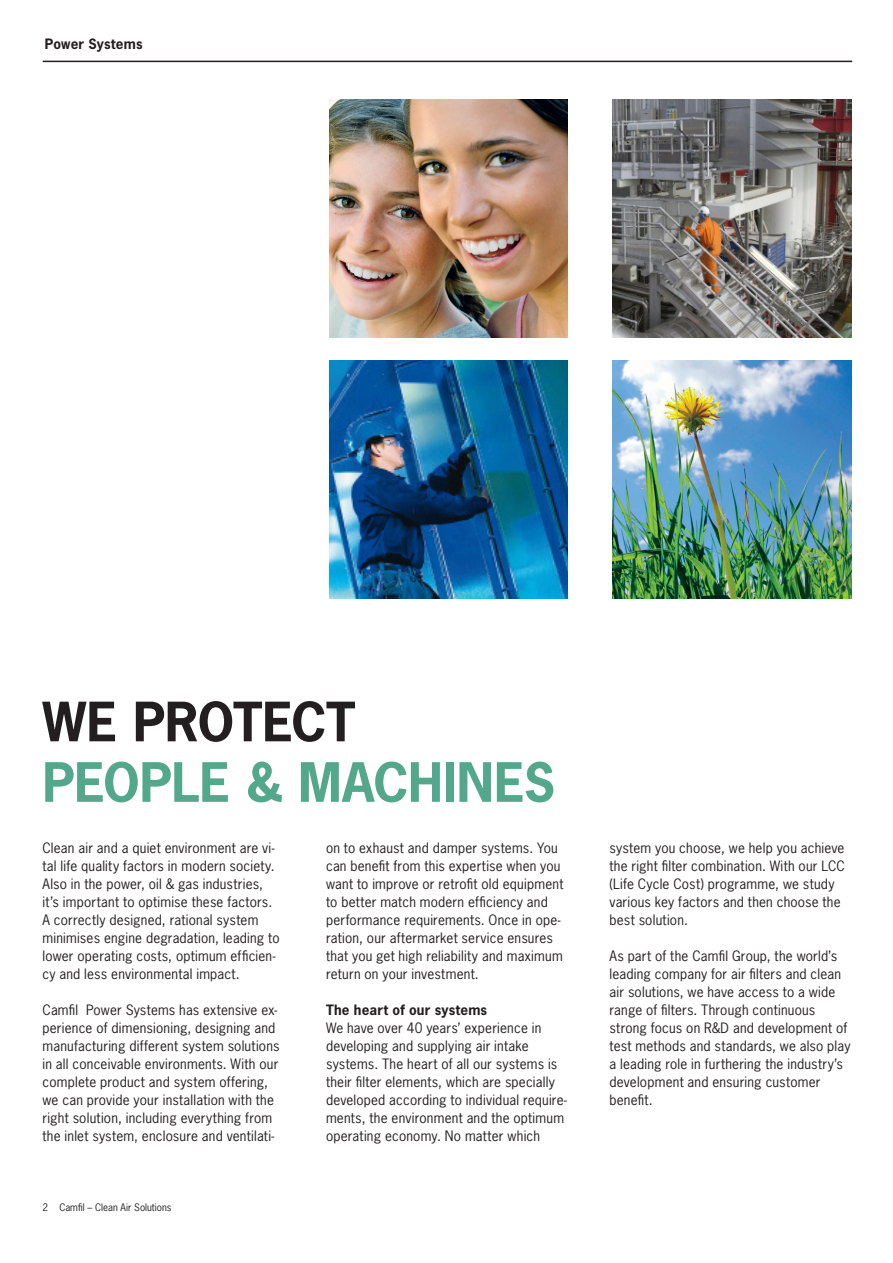
<style>
.page{position:relative;width:893px;height:1263px;background:#fff}
.page>*{position:absolute;margin:0;border:0;box-sizing:border-box;transform-origin:0 0}
.t1{font:700 51px/60.4px "News Gothic Std";letter-spacing:-.005em;color:#53a88b}
.t2{font:13.5px/18px "News Gothic Std";letter-spacing:.015em;color:#231f20}
.t3{font:700 13.5px "News Gothic Std";letter-spacing:.02em;color:#231f20}
.t4{font:9.75px "News Gothic Std";color:#231f20}
.s1{color:#231f20}
</style>
<div class="page">
<hr style="left:43px;top:61px;width:809px;height:1px;background:#231f20">
<img style="left:329px;top:99px;width:238px;height:238px">
<img style="left:329px;top:360px;width:238px;height:238px">
<img style="left:613px;top:99px;width:238px;height:238px">
<img style="left:613px;top:360px;width:238px;height:238px">
<p class="t3" style="left:45px;top:35px;width:99px">Power Systems</p>
<p class="t1" style="left:43px;top:691px;width:514px"><span class="s1">WE PROTECT<br></span>PEOPLE &amp; MACHINES</p>
<p class="t2" style="left:43px;top:838px;width:239px">Clean air and a quiet environment are vi&shy;tal life quality factors in modern society.<br>Also in the power, oil &amp; gas industries, it’s important to optimise these factors.<br>A correctly designed, rational system minimises engine degradation, leading to lower operating costs, optimum efficien&shy;cy and less environmental impact.</p>
<p class="t2" style="left:43px;top:1000px;width:239px">Camfil Power Systems has extensive ex&shy;perience of dimensioning, designing and manufacturing different system solutions in all conceivable environments. With our complete product and system offering, we can provide your installation with the right solution, including everything from the inlet system, enclosure and ventilati-</p>
<p class="t2" style="left:326px;top:838px;width:239px">on to exhaust and damper systems. You can benefit from this expertise when you want to improve or retrofit old equipment to better match modern efficiency and performance requirements. Once in ope&shy;ration, our aftermarket service ensures that you get high reliability and maximum return on your investment.</p>
<p class="t3" style="left:326px;top:1000px;width:163px">The heart of our systems</p>
<p class="t2" style="left:326px;top:1018px;width:242px">We have over 40 years’ experience in developing and supplying air intake systems. The heart of all our systems is their filter elements, which are specially developed according to individual require&shy;ments, the environment and the optimum operating economy. No matter which</p>
<p class="t4" style="left:43px;top:1201px;width:131px">2 Camfil – Clean Air Solutions</p>
<p class="t2" style="left:609px;top:838px;width:237px">system you choose, we help you achieve the right filter combination. With our LCC (Life Cycle Cost) programme, we study various key factors and then choose the best solution.</p>
<p class="t2" style="left:609px;top:946px;width:242px">As part of the Camfil Group, the world’s leading company for air filters and clean air solutions, we have access to a wide range of filters. Through continuous strong focus on R&amp;D and development of test methods and standards, we also play a leading role in furthering the industry’s development and ensuring customer benefit.</p>
</div>
